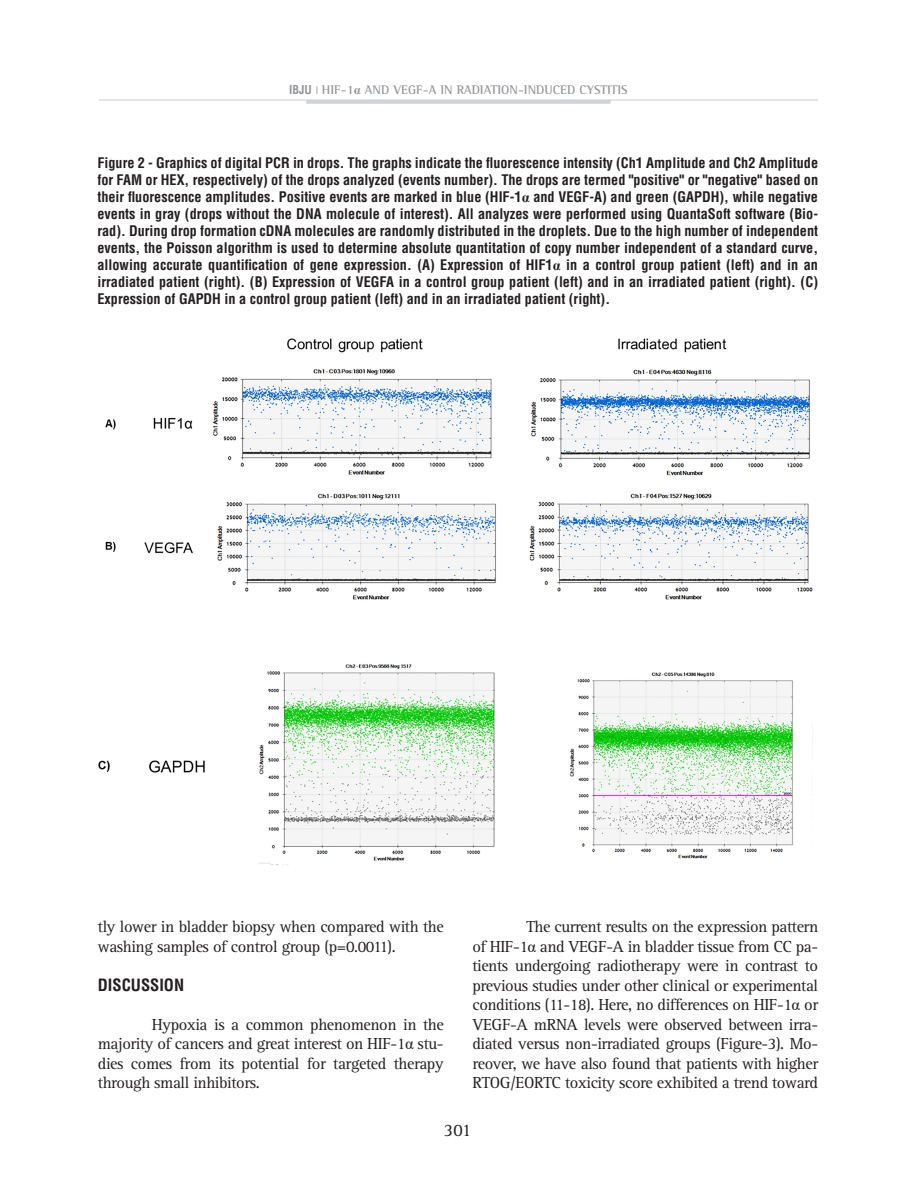
<style>
.page{position:relative;width:898px;height:1200px;background:#fff}
.page>*{position:absolute;margin:0;border:0;box-sizing:border-box;transform-origin:0 0}
.t1{font:18px "Rotis Serif";color:#231f20}
.TEXTO_ARTIGO{font:16.5px/19.5px "Rotis Serif";letter-spacing:-.025em;color:#231f20;text-align:justify}
.MARCADORES{font:700 condensed 16.5px "Helvetica";color:#231f20}
.TITULO_TABELAS_E_FIG{font:700 condensed 14.25px/17.1px "Helvetica";color:#231f20;text-align:justify}
.t2{font:700 12.75px "Rotis Semi Serif";color:#939598}
.s1{font-family:"Helvetica";font-stretch:condensed;font-size:12px}
.s2{font-family:"Times New Roman"}
.s3{font-family:"Times New Roman";font-stretch:normal}
</style>
<div class="page">
<hr style="left:99px;top:99px;width:718px;height:2px;background:#dcdddf">
<hr style="left:306px;top:100px;width:304px;height:4px;background:#d1d2d4">
<img style="left:98px;top:338px;width:714px;height:527px">
<p class="t2" style="left:289px;top:82px;width:340px"><span class="s1">IBJU</span> <sup>|</sup> HIF-1<span class="s2">α</span> AND VEGF-A IN RADIATION-INDUCED CYSTITIS</p>
<p class="TITULO_TABELAS_E_FIG" style="left:97px;top:154px;width:722px">Figure 2 - Graphics of digital PCR in drops. The graphs indicate the fluorescence intensity (Ch1 Amplitude and Ch2 Amplitude for FAM or HEX, respectively) of the drops analyzed (events number). The drops are termed "positive" or "negative" based on their fluorescence amplitudes. Positive events are marked in blue (HIF-1<span class="s3">α</span> and VEGF-A) and green (GAPDH), while negative events in gray (drops without the DNA molecule of interest). All analyzes were performed using QuantaSoft software (Bio&shy;rad). During drop formation cDNA molecules are randomly distributed in the droplets. Due to the high number of independent events, the Poisson algorithm is used to determine absolute quantitation of copy number independent of a standard curve, allowing accurate quantification of gene expression. (A) Expression of HIF1<span class="s3">α</span> in a control group patient (left) and in an irradiated patient (right). (B) Expression of VEGFA in a control group patient (left) and in an irradiated patient (right). (C)<br>Expression of GAPDH in a control group patient (left) and in an irradiated patient (right).</p>
<p class="TEXTO_ARTIGO" style="left:98px;top:917px;width:347px">tly lower in bladder biopsy when compared with the washing samples of control group (p=0.0011).</p>
<p class="MARCADORES" style="left:98px;top:974px;width:88px">DISCUSSION</p>
<p class="TEXTO_ARTIGO" style="left:98px;top:1014px;width:347px;text-indent:54px">Hypoxia is a common phenomenon in the majority of cancers and great interest on HIF-1<span class="s2">α</span> stu&shy;dies comes from its potential for targeted therapy through small inhibitors.</p>
<p class="TEXTO_ARTIGO" style="left:472px;top:917px;width:347px;text-indent:54px">The current results on the expression pattern of HIF-1<span class="s2">α</span> and VEGF-A in bladder tissue from CC pa&shy;tients undergoing radiotherapy were in contrast to previous studies under other clinical or experimental conditions (11-18). Here, no differences on HIF-1<span class="s2">α</span> or VEGF-A mRNA levels were observed between irra&shy;diated versus non-irradiated groups (Figure-3). Mo&shy;reover, we have also found that patients with higher RTOG/EORTC toxicity score exhibited a trend toward</p>
<p class="t1" style="left:444px;top:1119px;width:29px">301</p>
</div>
